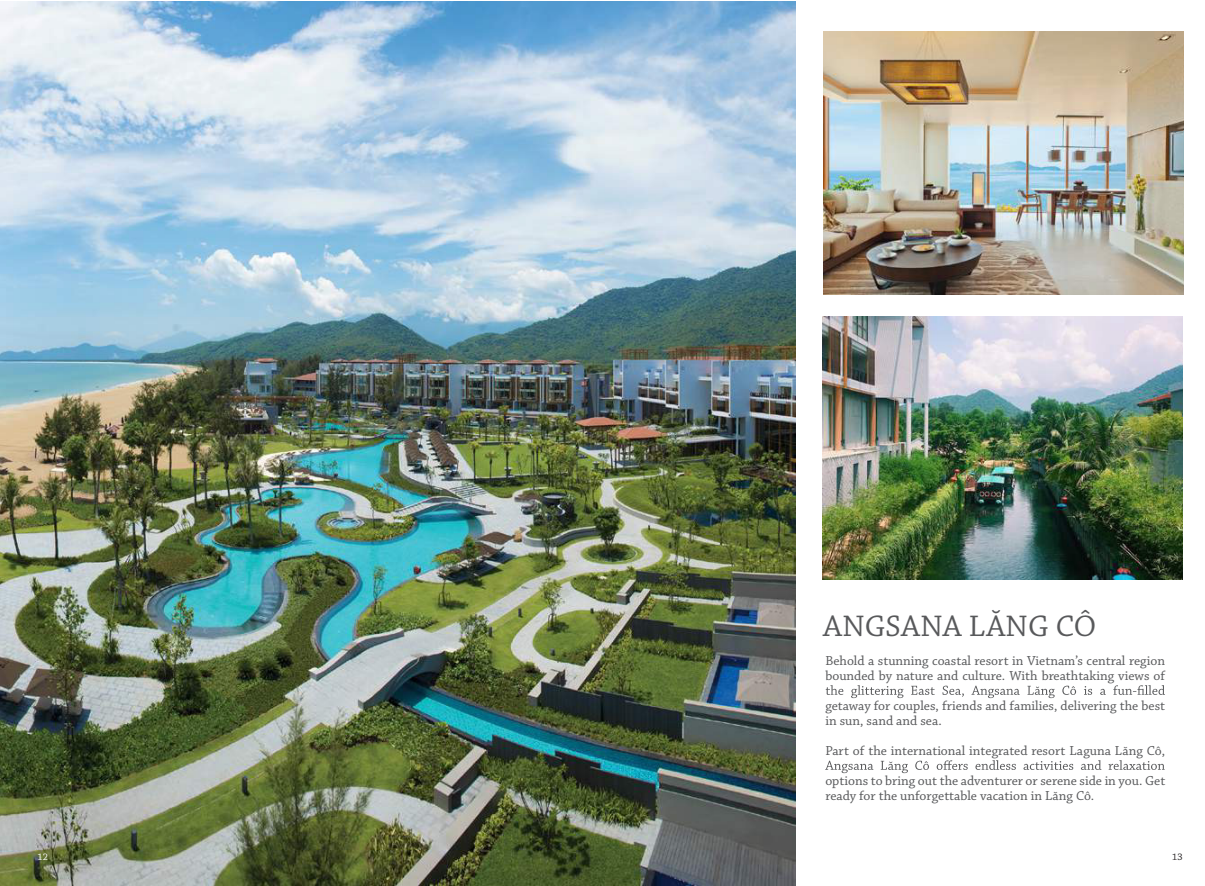
<style>
.page{position:relative;width:1205px;height:886px;background:#fff}
.page>*{position:absolute;margin:0;border:0;box-sizing:border-box;transform-origin:0 0}
.t1{font:31.25px "Chaparral Pro";letter-spacing:.005em;color:#58595b}
.t2{font:13.75px/15px "Chaparral Pro";color:#58595b}
.t3{font:10px "Chaparral Pro";color:#fff}
.t4{font:10px "Chaparral Pro";color:#231f20}
</style>
<div class="page">
<img style="left:0;top:1px;width:795px;height:885px">
<svg style="left:826px;top:685px;width:339px;height:13px"></svg>
<svg style="left:825px;top:760px;width:339px;height:13px"></svg>
<img style="left:824px;top:31px;width:359px;height:263px">
<img style="left:822px;top:316px;width:360px;height:263px">
<h1 class="t1" style="left:823px;top:609px;width:275px">ANGSANA LĂNG CÔ</h1>
<p class="t2" style="left:825px;top:653px;width:341px">Behold a stunning coastal resort in Vietnam’s central region bounded by nature and culture. With breathtaking views of</p>
<p class="t2" style="left:825px;top:698px;width:341px">getaway for couples, friends and families, delivering the best in sun, sand and sea.</p>
<p class="t2" style="left:825px;top:736px;width:341px;line-height:30px">Part of the international integrated resort Laguna Lăng Cô, options to bring out the adventurer or serene side in you. Get</p>
<p class="t2" style="left:825px;top:788px;width:270px">ready for the unforgettable vacation in Lăng Cô.</p>
<p class="t3" style="left:38px;top:851px;width:12px">12</p>
<p class="t4" style="left:1172px;top:851px;width:12px">13</p>
</div>
